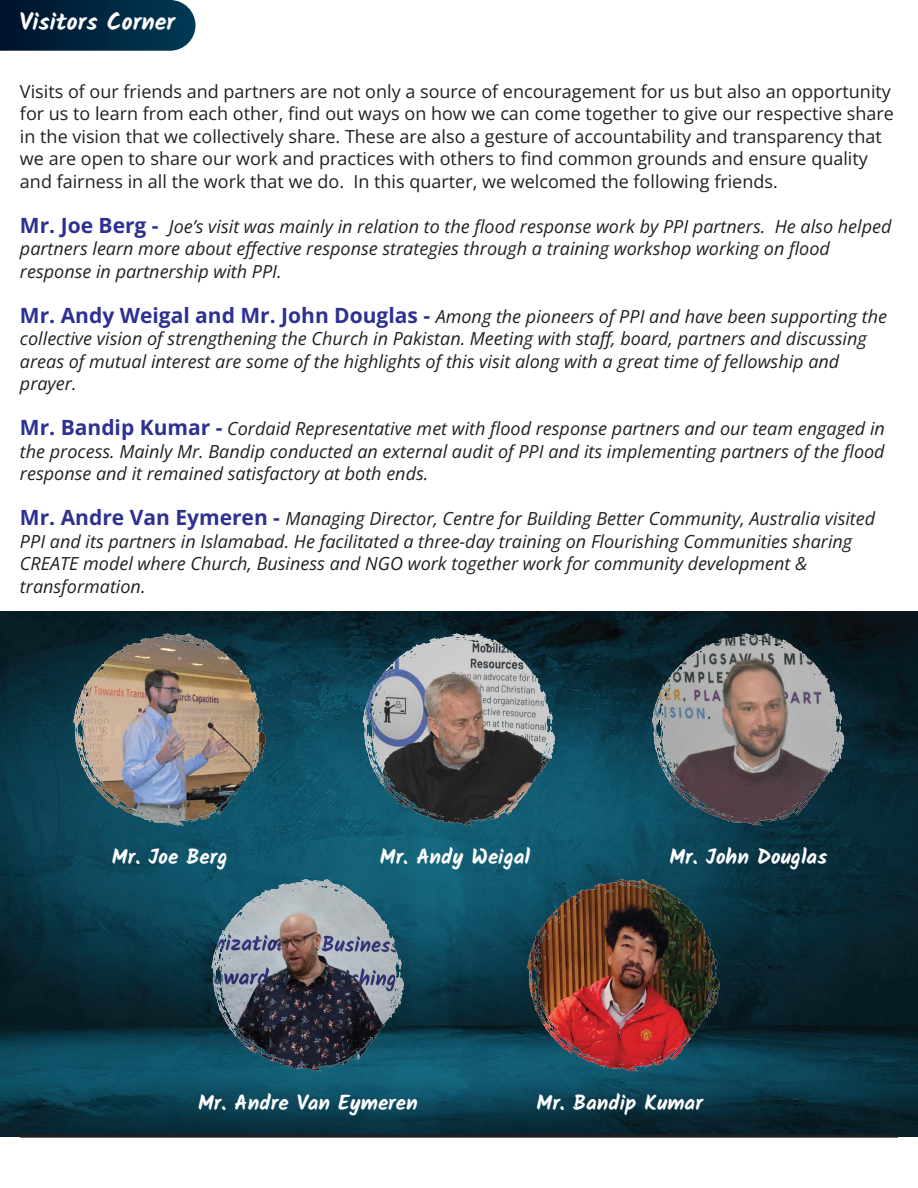
<style>
.page{position:relative;width:918px;height:1188px;background:#fff}
.page>*{position:absolute;margin:0;border:0;box-sizing:border-box;transform-origin:0 0}
.t1{font:700 24px "Kalam";color:#fff}
.t2{font:700 21px "Kalam";color:#fff}
.t3{font:italic 18px/22.5px "Open Sans";color:#231f20}
.t4{font:18px/22.5px "Open Sans";color:#231f20}
.s1{font-weight:700;font-style:normal;font-size:21px;color:#2e3092}
</style>
<div class="page">
<img style="left:0;top:611px;width:918px;height:525px">
<svg style="left:0;top:0;width:195px;height:51px;background:#082c45"></svg>
<hr style="left:20px;top:1135px;width:878px;height:3px;background:#231f20">
<img style="left:73px;top:633px;width:193px;height:193px">
<img style="left:101px;top:635px;width:67px;height:31px">
<svg style="left:363px;top:633px;width:192px;height:193px;background:#5e696e"></svg>
<img style="left:390px;top:635px;width:67px;height:31px">
<svg style="left:652px;top:633px;width:192px;height:193px;background:#696a6d"></svg>
<img style="left:679px;top:635px;width:67px;height:31px">
<img style="left:212px;top:879px;width:192px;height:193px">
<img style="left:239px;top:880px;width:67px;height:32px">
<img style="left:527px;top:879px;width:193px;height:193px">
<img style="left:555px;top:880px;width:67px;height:32px">
<h1 class="t1" style="left:20px;top:7px;width:157px">Visitors Corner</h1>
<p class="t4" style="left:20px;top:80px;width:875px">Visits of our friends and partners are not only a source of encouragement for us but also an opportunity for us to learn from each other, find out ways on how we can come together to give our respective share in the vision that we collectively share. These are also a gesture of accountability and transparency that we are open to share our work and practices with others to find common grounds and ensure quality and fairness in all the work that we do. In this quarter, we welcomed the following friends.</p>
<p class="t3" style="left:20px;top:214px;width:873px"><span class="s1">Mr. Joe Berg -</span> Joe’s visit was mainly in relation to the flood response work by PPI partners. He also helped partners learn more about effective response strategies through a training workshop working on flood response in partnership with PPI.</p>
<p class="t3" style="left:20px;top:304px;width:869px"><span class="s1">Mr. Andy Weigal and Mr. John Douglas -</span> Among the pioneers of PPI and have been supporting the collective vision of strengthening the Church in Pakistan. Meeting with staff, board, partners and discussing areas of mutual interest are some of the highlights of this visit along with a great time of fellowship and prayer.</p>
<p class="t3" style="left:20px;top:417px;width:866px;text-align:justify"><span class="s1">Mr. Bandip Kumar -</span> Cordaid Representative met with flood response partners and our team engaged in the process. Mainly Mr. Bandip conducted an external audit of PPI and its implementing partners of the flood response and it remained satisfactory at both ends.</p>
<p class="t3" style="left:20px;top:507px;width:857px"><span class="s1">Mr. Andre Van Eymeren -</span> Managing Director, Centre for Building Better Community, Australia visited PPI and its partners in Islamabad. He facilitated a three-day training on Flourishing Communities sharing CREATE model where Church, Business and NGO work together work for community development &amp; transformation.</p>
<p class="t2" style="left:112px;top:844px;width:117px">Mr. Joe Berg</p>
<p class="t2" style="left:380px;top:844px;width:152px">Mr. Andy Weigal</p>
<p class="t2" style="left:669px;top:844px;width:159px">Mr. John Douglas</p>
<p class="t2" style="left:198px;top:1090px;width:221px">Mr. Andre Van Eymeren</p>
<p class="t2" style="left:536px;top:1090px;width:168px">Mr. Bandip Kumar</p>
</div>
